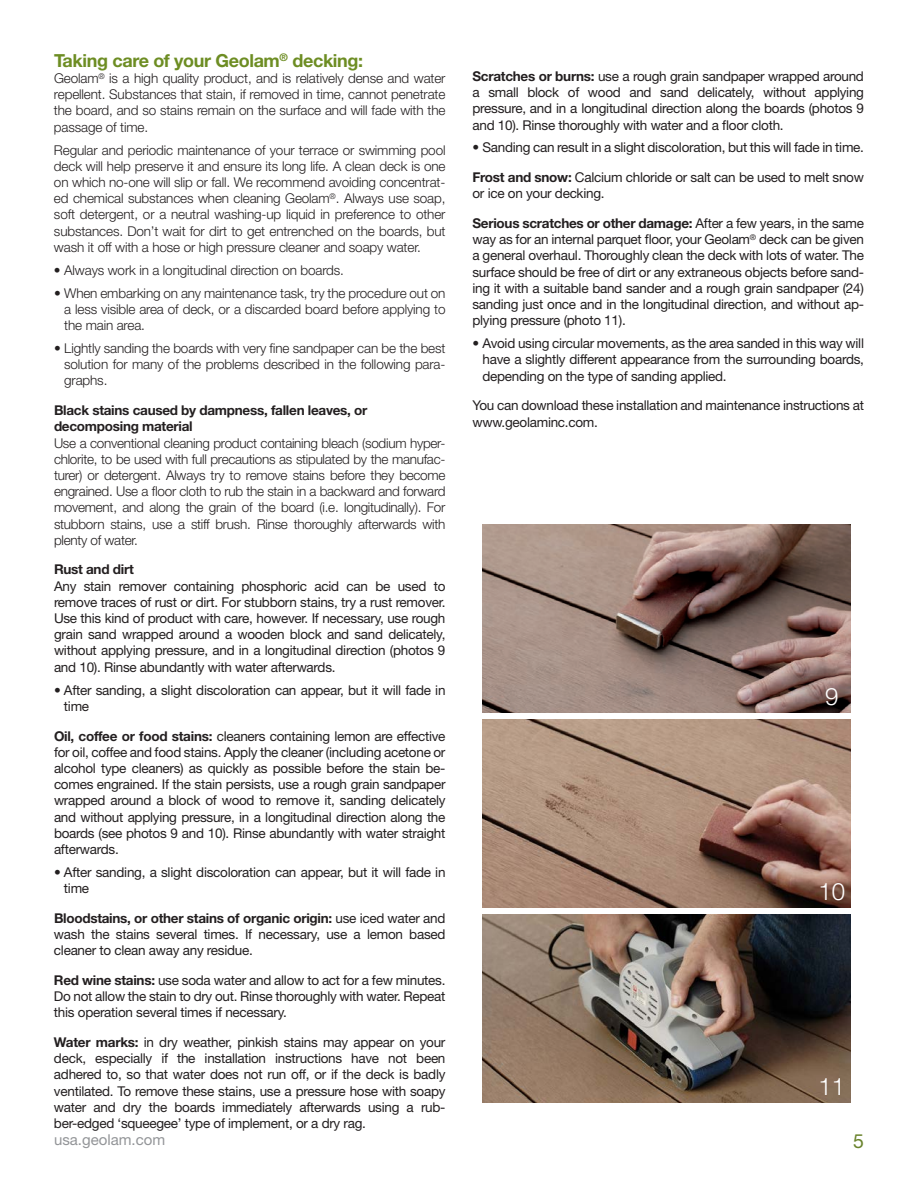
<style>
.page{position:relative;width:918px;height:1188px;background:#fff}
.page>*{position:absolute;margin:0;border:0;box-sizing:border-box;transform-origin:0 0}
.t1{font:300 24px "Helvetica Neue LT Std";color:#fff}
.t2{font:19.5px "Helvetica Neue LT Std";color:#69832c}
.subhead{font:700 18px "Helvetica Neue LT Std";letter-spacing:-.02em;color:#6d8d23}
.t3{font:15px "Helvetica Neue LT Std";color:#939598}
.text{font:13.5px/16.2px "Helvetica Neue LT Std";letter-spacing:-.02em;color:#231f20;text-align:justify}
.text-2{font:300 13.5px/16.2px "Helvetica Neue LT Std";letter-spacing:-.01em;color:#231f20;text-align:justify}
.text-3{font:700 13.5px/16.2px "Helvetica Neue LT Std";letter-spacing:-.02em;color:#231f20}
.s1{font-weight:700}
</style>
<div class="page">
<img style="left:483px;top:525px;width:367px;height:188px">
<img style="left:483px;top:720px;width:367px;height:188px">
<img style="left:483px;top:915px;width:367px;height:188px">
<p class="subhead" style="left:54px;top:49px;width:311px">Taking care of your Geolam<sup>®</sup> decking:</p>
<p class="text-2" style="left:54px;top:70px;width:393px">Geolam<sup>®</sup> is a high quality product, and is relatively dense and water repellent. Substances that stain, if removed in time, cannot penetrate the board, and so stains remain on the surface and will fade with the passage of time.</p>
<p class="text-2" style="left:54px;top:141px;width:393px">Regular and periodic maintenance of your terrace or swimming pool deck will help preserve it and ensure its long life. A clean deck is one on which no-one will slip or fall. We recommend avoiding concentrat&shy;ed chemical substances when cleaning Geolam<sup>®</sup>. Always use soap, soft detergent, or a neutral washing-up liquid in preference to other substances. Don’t wait for dirt to get entrenched on the boards, but wash it off with a hose or high pressure cleaner and soapy water.</p>
<p class="text-2" style="left:54px;top:262px;width:291px">• Always work in a longitudinal direction on boards.</p>
<p class="text-2" style="left:64px;top:285px;width:383px;text-indent:-10px">• When embarking on any maintenance task, try the procedure out on a less visible area of deck, or a discarded board before applying to the main area.</p>
<p class="text-2" style="left:64px;top:340px;width:383px;text-indent:-10px">• Lightly sanding the boards with very fine sandpaper can be the best solution for many of the problems described in the following para&shy;graphs.</p>
<p class="text-3" style="left:54px;top:402px;width:315px">Black stains caused by dampness, fallen leaves, or decomposing material</p>
<p class="text-2" style="left:54px;top:434px;width:393px">Use a conventional cleaning product containing bleach (sodium hyper&shy;chlorite, to be used with full precautions as stipulated by the manufac&shy;turer) or detergent. Always try to remove stains before they become engrained. Use a floor cloth to rub the stain in a backward and forward movement, and along the grain of the board (i.e. longitudinally). For stubborn stains, use a stiff brush. Rinse thoroughly afterwards with plenty of water.</p>
<p class="text-3" style="left:54px;top:561px;width:81px">Rust and dirt</p>
<p class="text" style="left:54px;top:578px;width:393px">Any stain remover containing phosphoric acid can be used to remove traces of rust or dirt. For stubborn stains, try a rust remover.<br>Use this kind of product with care, however. If necessary, use rough grain sand wrapped around a wooden block and sand delicately, without applying pressure, and in a longitudinal direction (photos 9 and 10). Rinse abundantly with water afterwards.</p>
<p class="text" style="left:64px;top:682px;width:383px;text-indent:-10px">• After sanding, a slight discoloration can appear, but it will fade in time</p>
<p class="text" style="left:54px;top:727px;width:393px"><span class="s1">Oil, coffee or food stains:</span> cleaners containing lemon are effective for oil, coffee and food stains. Apply the cleaner (including acetone or alcohol type cleaners) as quickly as possible before the stain be&shy;comes engrained. If the stain persists, use a rough grain sandpaper wrapped around a block of wood to remove it, sanding delicately and without applying pressure, in a longitudinal direction along the boards (see photos 9 and 10). Rinse abundantly with water straight afterwards.</p>
<p class="text" style="left:64px;top:864px;width:383px;text-indent:-10px">• After sanding, a slight discoloration can appear, but it will fade in time</p>
<p class="text" style="left:54px;top:910px;width:393px"><span class="s1">Bloodstains, or other stains of organic origin:</span> use iced water and wash the stains several times. If necessary, use a lemon based cleaner to clean away any residue.</p>
<p class="text" style="left:54px;top:972px;width:393px"><span class="s1">Red wine stains:</span> use soda water and allow to act for a few minutes.<br>Do not allow the stain to dry out. Rinse thoroughly with water. Repeat this operation several times if necessary.</p>
<p class="text" style="left:54px;top:1034px;width:393px"><span class="s1">Water marks:</span> in dry weather, pinkish stains may appear on your deck, especially if the installation instructions have not been adhered to, so that water does not run off, or if the deck is badly ventilated. To remove these stains, use a pressure hose with soapy water and dry the boards immediately afterwards using a rub&shy;ber-edged ‘squeegee’ type of implement, or a dry rag.</p>
<p class="text" style="left:472px;top:68px;width:393px"><span class="s1">Scratches or burns:</span> use a rough grain sandpaper wrapped around a small block of wood and sand delicately, without applying pressure, and in a longitudinal direction along the boards (photos 9 and 10). Rinse thoroughly with water and a floor cloth.</p>
<p class="text" style="left:472px;top:139px;width:393px">• Sanding can result in a slight discoloration, but this will fade in time.</p>
<p class="text" style="left:472px;top:169px;width:393px"><span class="s1">Frost and snow:</span> Calcium chloride or salt can be used to melt snow or ice on your decking.</p>
<p class="text" style="left:472px;top:215px;width:393px"><span class="s1">Serious scratches or other damage:</span> After a few years, in the same way as for an internal parquet floor, your Geolam<sup>®</sup> deck can be given a general overhaul. Thoroughly clean the deck with lots of water. The surface should be free of dirt or any extraneous objects before sand&shy;ing it with a suitable band sander and a rough grain sandpaper (24) sanding just once and in the longitudinal direction, and without ap&shy;plying pressure (photo 11).</p>
<p class="text" style="left:482px;top:335px;width:383px;text-indent:-10px">• Avoid using circular movements, as the area sanded in this way will have a slightly different appearance from the surrounding boards, depending on the type of sanding applied.</p>
<p class="text" style="left:472px;top:397px;width:393px">You can download these installation and maintenance instructions at www.geolaminc.com.</p>
<p class="t1" style="left:825px;top:682px;width:15px">9</p>
<p class="t1" style="left:819px;top:877px;width:28px">10</p>
<p class="t1" style="left:819px;top:1072px;width:28px">11</p>
<p class="t3" style="left:54px;top:1130px;width:113px">usa.geolam.com</p>
<p class="t2" style="left:853px;top:1129px;width:12px">5</p>
</div>
